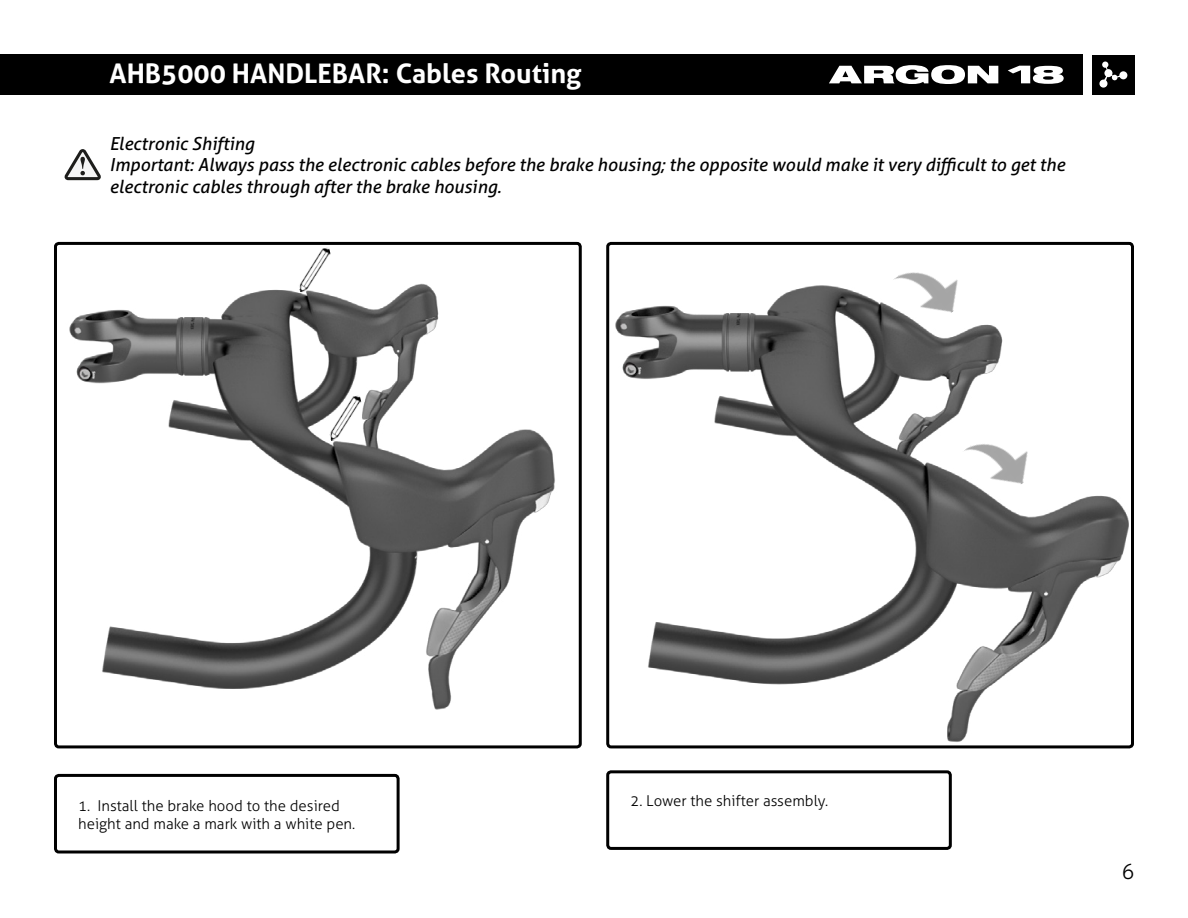
<style>
.page{position:relative;width:1188px;height:918px;background:#fff}
.page>*{position:absolute;margin:0;border:0;box-sizing:border-box;transform-origin:0 0}
.t1{font:700 27px "Aller";color:#fff}
.t2{font:300 21px "Aller";color:#000}
.t3{font:italic 18px/21.6px "Aller";color:#000}
.t4{font:300 15px/18px "Aller";color:#000}
</style>
<div class="page">
<div style="left:0;top:54px;width:1082px;height:41px;background:#000"></div>
<svg style="left:829px;top:65px;width:169px;height:19px"></svg>
<svg style="left:1008px;top:66px;width:56px;height:18px"></svg>
<div style="left:1092px;top:55px;width:43px;height:39px;background:#000"></div>
<svg style="left:1099px;top:61px;width:29px;height:27px"></svg>
<div style="left:54px;top:774px;width:346px;height:79px;border:3px solid #000;border-radius:3px"></div>
<img style="left:69px;top:283px;width:486px;height:427px">
<div style="left:54px;top:242px;width:528px;height:506px;border:3px solid #000;border-radius:3px"></div>
<img style="left:323px;top:395px;width:44px;height:46px">
<img style="left:292px;top:248px;width:42px;height:44px">
<img style="left:615px;top:285px;width:514px;height:457px">
<div style="left:606px;top:242px;width:528px;height:506px;border:3px solid #000;border-radius:3px"></div>
<div style="left:606px;top:770px;width:346px;height:80px;border:3px solid #000;border-radius:3px"></div>
<img style="left:959px;top:418px;width:86px;height:86px">
<img style="left:889px;top:272px;width:86px;height:60px">
<svg style="left:64px;top:149px;width:37px;height:31px"></svg>
<h1 class="t1" style="left:110px;top:57px;width:474px">AHB5000 HANDLEBAR: Cables Routing</h1>
<p class="t3" style="left:110px;top:132px;width:957px">Electronic Shifting<br>Important: Always pass the electronic cables before the brake housing; the opposite would make it very difficult to get the electronic cables through after the brake housing.</p>
<p class="t4" style="left:78px;top:796px;width:279px">1. Install the brake hood to the desired height and make a mark with a white pen.</p>
<p class="t4" style="left:630px;top:791px;width:199px">2. Lower the shifter assembly.</p>
<p class="t2" style="left:1122px;top:859px;width:14px">6</p>
</div>
